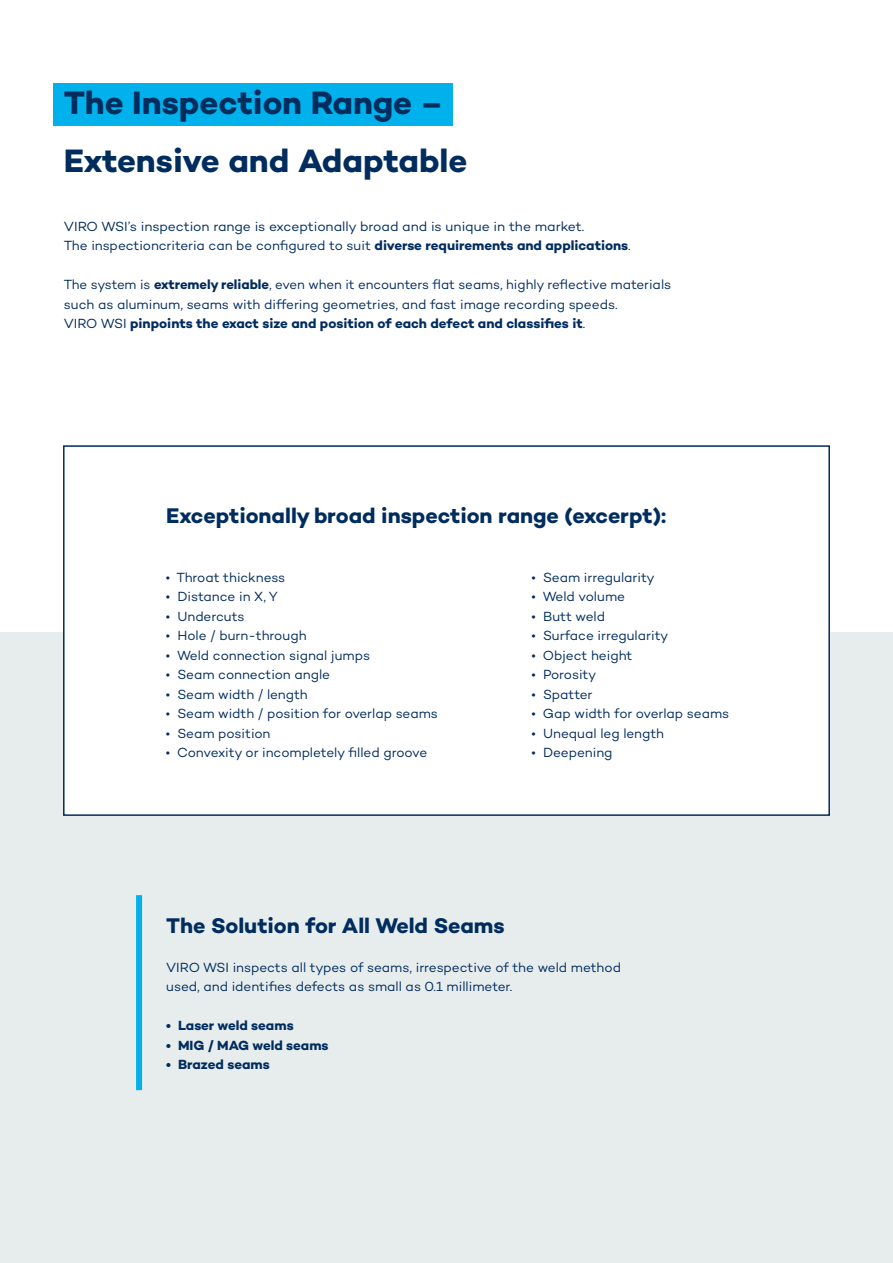
<style>
.page{position:relative;width:893px;height:1263px;background:#fff}
.page>*{position:absolute;margin:0;border:0;box-sizing:border-box;transform-origin:0 0}
.t1{font:700 33px "Campton";letter-spacing:-.005em;color:#002c5e}
.t2{font:700 21.6px "Campton";letter-spacing:-.005em;color:#002c5e}
.t3{font:13.5px/19.5px "Campton";letter-spacing:-.005em;color:#002c5e}
.t4{font:700 13.5px "Campton";color:#002c5e}
.s1{font-weight:700}
</style>
<div class="page">
<div style="left:0;top:632px;width:893px;height:631px;background:#e7eded"></div>
<div style="left:54px;top:83px;width:399px;height:42px;background:#00b1eb"></div>
<div style="left:136px;top:895px;width:6px;height:195px;background:#00b1eb"></div>
<div style="left:63px;top:445px;width:767px;height:371px;background:#fff;border:2px solid #002c5e"></div>
<p class="t1" style="left:64px;top:81px;width:381px">The Inspection Range –</p>
<p class="t1" style="left:64px;top:140px;width:405px">Extensive and Adaptable</p>
<p class="t3" style="left:64px;top:216px;width:522px">VIRO WSI’s inspection range is exceptionally broad and is unique in the market.</p>
<p class="t3" style="left:64px;top:236px;width:568px">The inspectioncriteria can be configured to suit <span class="s1">diverse requirements and applications</span>.</p>
<p class="t3" style="left:64px;top:275px;width:609px">The system is <span class="s1">extremely reliable</span>, even when it encounters flat seams, highly reflective materials such as aluminum, seams with differing geometries, and fast image recording speeds.<br>VIRO WSI <span class="s1">pinpoints the exact size and position of each defect and classifies it</span>.</p>
<p class="t2" style="left:166px;top:501px;width:501px">Exceptionally broad inspection range (excerpt):</p>
<p class="t3" style="left:166px;top:567px;width:121px">• Throat thickness</p>
<p class="t3" style="left:166px;top:587px;width:114px">• Distance in X, Y</p>
<p class="t3" style="left:166px;top:606px;width:80px">• Undercuts</p>
<p class="t3" style="left:166px;top:626px;width:142px">• Hole / burn-through</p>
<p class="t3" style="left:166px;top:645px;width:206px">• Weld connection signal jumps</p>
<p class="t3" style="left:166px;top:665px;width:166px">• Seam connection angle</p>
<p class="t3" style="left:166px;top:684px;width:143px">• Seam width / length</p>
<p class="t3" style="left:166px;top:704px;width:274px">• Seam width / position for overlap seams</p>
<p class="t3" style="left:166px;top:723px;width:106px">• Seam position</p>
<p class="t3" style="left:166px;top:743px;width:263px">• Convexity or incompletely filled groove</p>
<p class="t3" style="left:531px;top:567px;width:125px">• Seam irregularity</p>
<p class="t3" style="left:531px;top:587px;width:95px">• Weld volume</p>
<p class="t3" style="left:531px;top:606px;width:75px">• Butt weld</p>
<p class="t3" style="left:531px;top:626px;width:138px">• Surface irregularity</p>
<p class="t3" style="left:531px;top:645px;width:102px">• Object height</p>
<p class="t3" style="left:531px;top:665px;width:66px">• Porosity</p>
<p class="t3" style="left:531px;top:684px;width:62px">• Spatter</p>
<p class="t3" style="left:531px;top:704px;width:199px">• Gap width for overlap seams</p>
<p class="t3" style="left:531px;top:723px;width:134px">• Unequal leg length</p>
<p class="t3" style="left:531px;top:743px;width:82px">• Deepening</p>
<p class="t2" style="left:166px;top:911px;width:340px">The Solution for All Weld Seams</p>
<p class="t3" style="left:166px;top:957px;width:456px">VIRO WSI inspects all types of seams, irrespective of the weld method</p>
<p class="t3" style="left:166px;top:976px;width:348px">used, and identifies defects as small as 0.1 millimeter.</p>
<p class="t4" style="left:166px;top:1017px;width:129px">• Laser weld seams</p>
<p class="t4" style="left:166px;top:1036px;width:164px">• MIG / MAG weld seams</p>
<p class="t4" style="left:166px;top:1056px;width:105px">• Brazed seams</p>
</div>
